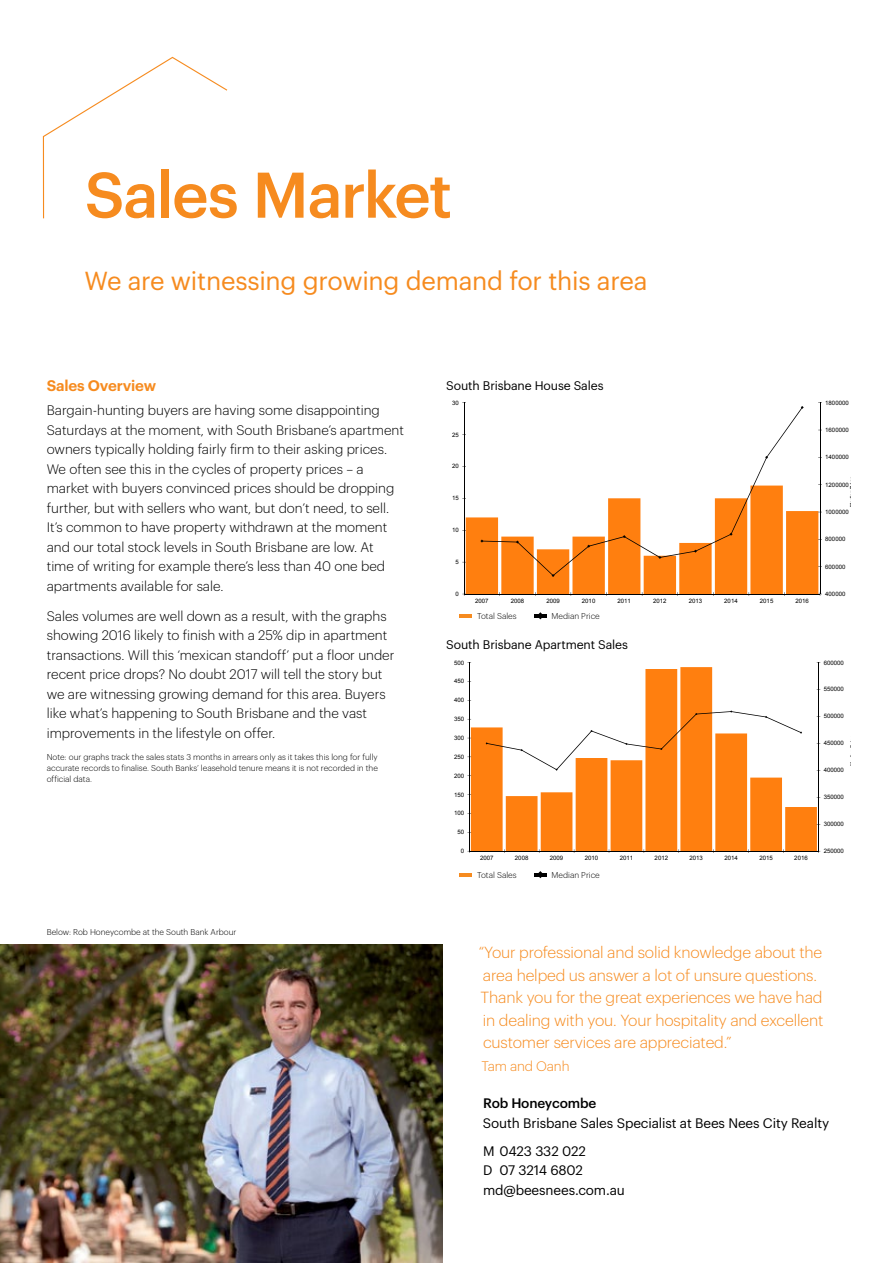
<style>
.page{position:relative;width:893px;height:1263px;background:#fff}
.page>*{position:absolute;margin:0;border:0;box-sizing:border-box;transform-origin:0 0}
.t1{font:500 63px "Graphik";letter-spacing:-.025em;color:#f68b1f}
.t2{font:25.5px "Graphik";letter-spacing:-.01em;color:#f68b1f}
.t3{font:300 15.75px/22.5px "Graphik";letter-spacing:-.01em;color:#f68b1f}
.t4{font:600 15px "Graphik";letter-spacing:-.01em;color:#f68b1f}
.t5{font:300 13.5px/19.5px "Graphik";color:#000}
.t6{font:13.5px/28px "Graphik";letter-spacing:-.01em;color:#000}
.t7{font:500 13.5px "Graphik";letter-spacing:-.01em;color:#000}
.t8{font:300 13.5px "Graphik";letter-spacing:-.01em;color:#f68b1f}
.t9{font:12.3px "Graphik";letter-spacing:-.01em;color:#000}
.t10{font:300 8.25px/11.2px "Graphik";color:#000;text-align:justify}
.t11{font:6px "Arial";color:#000}
.t12{font:700 6px "Arial";color:#000}
</style>
<div class="page">
<hr style="left:820px;top:403px;width:1px;height:191px;background:#000">
<hr style="left:464px;top:403px;width:1px;height:191px;background:#000">
<svg style="left:462px;top:484px;width:360px;height:112px"></svg>
<svg style="left:471px;top:667px;width:346px;height:184px;fill:#ff7f0f"></svg>
<hr style="left:818px;top:663px;width:1px;height:188px;background:#000">
<hr style="left:469px;top:663px;width:1px;height:188px;background:#000">
<hr style="left:469px;top:851px;width:349px;height:1px;background:#000">
<svg style="left:486px;top:710px;width:316px;height:61px"></svg>
<img style="left:0;top:944px;width:442px;height:319px">
<svg style="left:42px;top:56px;width:186px;height:163px"></svg>
<hr style="left:459px;top:614px;width:13px;height:4px;background:#f68b1f">
<hr style="left:534px;top:614px;width:13px;height:4px;background:#000">
<hr style="left:459px;top:873px;width:13px;height:4px;background:#f68b1f">
<svg style="left:534px;top:871px;width:13px;height:7px"></svg>
<h1 class="t1" style="left:85px;top:147px;width:369px">Sales Market</h1>
<h2 class="t2" style="left:85px;top:262px;width:564px">We are witnessing growing demand for this area</h2>
<p class="t4" style="left:47px;top:375px;width:111px">Sales Overview</p>
<p class="t5" style="left:47px;top:399px;width:359px">Bargain-hunting buyers are having some disappointing Saturdays at the moment, with South Brisbane’s apartment owners typically holding fairly firm to their asking prices.<br>We often see this in the cycles of property prices – a market with buyers convinced prices should be dropping further, but with sellers who want, but don’t need, to sell.<br>It’s common to have property withdrawn at the moment and our total stock levels in South Brisbane are low. At time of writing for example there’s less than 40 one bed apartments available for sale.</p>
<p class="t5" style="left:47px;top:605px;width:349px">Sales volumes are well down as a result, with the graphs showing 2016 likely to finish with a 25% dip in apartment transactions. Will this ‘mexican standoff’ put a floor under recent price drops? No doubt 2017 will tell the story but we are witnessing growing demand for this area. Buyers like what’s happening to South Brisbane and the vast improvements in the lifestyle on offer.</p>
<p class="t10" style="left:47px;top:750px;width:333px">Note: our graphs track the sales stats 3 months in arrears only as it takes this long for fully accurate records to finalise. South Banks’ leasehold tenure means it is not recorded in the official data.</p>
<p class="t10" style="left:47px;top:926px;width:191px">Below: Rob Honeycombe at the South Bank Arbour</p>
<p class="t9" style="left:446px;top:377px;width:159px">South Brisbane House Sales</p>
<p class="t12" style="left:456px;top:382px;width:89px">House Sales – South Brisbane</p>
<p class="t11" style="left:452px;top:399px;width:8px">30</p>
<p class="t11" style="left:452px;top:430px;width:8px">25</p>
<p class="t11" style="left:452px;top:462px;width:8px">20</p>
<p class="t11" style="left:452px;top:494px;width:8px">15</p>
<p class="t11" style="left:452px;top:526px;width:8px">10</p>
<p class="t11" style="left:456px;top:558px;width:5px">5</p>
<p class="t11" style="left:456px;top:590px;width:5px">0</p>
<p class="t11" style="left:475px;top:597px;width:15px">2007</p>
<p class="t11" style="left:511px;top:597px;width:15px">2008</p>
<p class="t11" style="left:546px;top:597px;width:15px">2009</p>
<p class="t11" style="left:582px;top:597px;width:15px">2010</p>
<p class="t11" style="left:617px;top:597px;width:15px">2011</p>
<p class="t11" style="left:653px;top:597px;width:15px">2012</p>
<p class="t11" style="left:689px;top:597px;width:15px">2013</p>
<p class="t11" style="left:724px;top:597px;width:15px">2014</p>
<p class="t11" style="left:760px;top:597px;width:15px">2015</p>
<p class="t11" style="left:795px;top:597px;width:15px">2016</p>
<p class="t10" style="left:477px;top:610px;width:41px">Total Sales</p>
<p class="t10" style="left:552px;top:610px;width:50px">Median Price</p>
<p class="t9" style="left:446px;top:635px;width:183px">South Brisbane Apartment Sales</p>
<p class="t12" style="left:456px;top:640px;width:101px">Apartment Sales – South Brisbane</p>
<p class="t11" style="left:454px;top:658px;width:12px">500</p>
<p class="t11" style="left:454px;top:677px;width:12px">450</p>
<p class="t11" style="left:454px;top:696px;width:12px">400</p>
<p class="t11" style="left:454px;top:715px;width:12px">350</p>
<p class="t11" style="left:454px;top:734px;width:12px">300</p>
<p class="t11" style="left:454px;top:753px;width:12px">250</p>
<p class="t11" style="left:454px;top:772px;width:12px">200</p>
<p class="t11" style="left:454px;top:790px;width:12px">150</p>
<p class="t11" style="left:454px;top:809px;width:12px">100</p>
<p class="t11" style="left:457px;top:828px;width:8px">50</p>
<p class="t11" style="left:461px;top:847px;width:5px">0</p>
<p class="t11" style="left:480px;top:854px;width:15px">2007</p>
<p class="t11" style="left:515px;top:854px;width:15px">2008</p>
<p class="t11" style="left:550px;top:854px;width:15px">2009</p>
<p class="t11" style="left:585px;top:854px;width:15px">2010</p>
<p class="t11" style="left:620px;top:854px;width:15px">2011</p>
<p class="t11" style="left:655px;top:854px;width:15px">2012</p>
<p class="t11" style="left:690px;top:854px;width:15px">2013</p>
<p class="t11" style="left:724px;top:854px;width:15px">2014</p>
<p class="t11" style="left:759px;top:854px;width:15px">2015</p>
<p class="t11" style="left:794px;top:854px;width:15px">2016</p>
<p class="t10" style="left:477px;top:868px;width:41px">Total Sales</p>
<p class="t10" style="left:552px;top:868px;width:50px">Median Price</p>
<p class="t11" style="left:825px;top:399px;width:25px">1800000</p>
<p class="t11" style="left:825px;top:426px;width:25px">1600000</p>
<p class="t11" style="left:825px;top:453px;width:25px">1400000</p>
<p class="t11" style="left:825px;top:481px;width:25px">1200000</p>
<p class="t11" style="left:825px;top:508px;width:25px">1000000</p>
<p class="t11" style="left:825px;top:535px;width:22px">800000</p>
<p class="t11" style="left:825px;top:563px;width:22px">600000</p>
<p class="t11" style="left:825px;top:590px;width:22px">400000</p>
<p class="t11" style="left:824px;top:658px;width:22px">600000</p>
<p class="t11" style="left:824px;top:685px;width:22px">550000</p>
<p class="t11" style="left:824px;top:712px;width:22px">500000</p>
<p class="t11" style="left:824px;top:739px;width:22px">450000</p>
<p class="t11" style="left:824px;top:766px;width:22px">400000</p>
<p class="t11" style="left:824px;top:793px;width:22px">350000</p>
<p class="t11" style="left:824px;top:820px;width:22px">300000</p>
<p class="t11" style="left:824px;top:847px;width:22px">250000</p>
<p class="t3" style="left:479px;top:940px;width:346px">“Your professional and solid knowledge about the area helped us answer a lot of unsure questions.<br>Thank you for the great experiences we have had in dealing with you. Your hospitality and excellent customer services are appreciated.”</p>
<p class="t8" style="left:481px;top:1056px;width:90px">Tam and Oanh</p>
<p class="t7" style="left:483px;top:1093px;width:114px">Rob Honeycombe</p>
<p class="t6" style="left:483px;top:1108px;width:348px">South Brisbane Sales Specialist at Bees Nees City Realty<br>M 0423 332 022</p>
<p class="t6" style="left:483px;top:1160px;width:143px;line-height:19.5px">D 07 3214 6802 md@beesnees.com.au</p>
</div>
